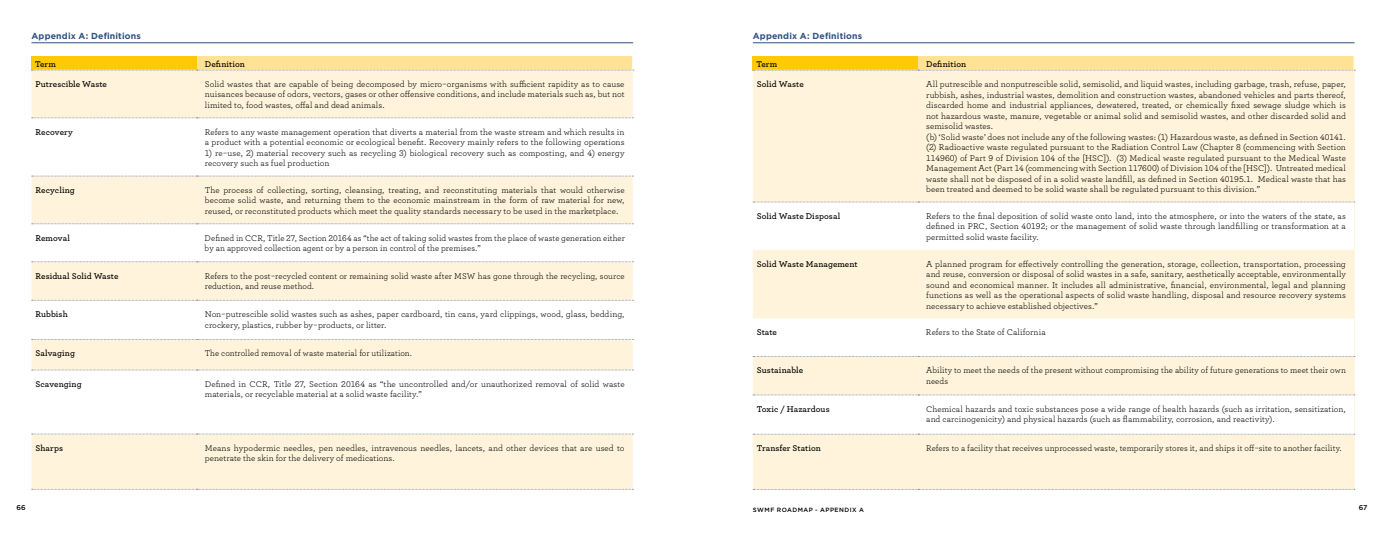
<style>
.page{position:relative;width:1386px;height:536px;background:#fff}
.page>*{position:absolute;margin:0;border:0;box-sizing:border-box;transform-origin:0 0}
.t1{font:8.75px/10.5px "Archer";letter-spacing:.005em;color:#000}
.t2{font:600 8.75px "Archer";letter-spacing:.005em;color:#000}
.t3{font:700 8.75px "Gotham";letter-spacing:.02em;color:#2e5281}
.t4{font:500 7px "Gotham";color:#000}
.t5{font:500 6.12px "Gotham";letter-spacing:.075em;color:#000}
</style>
<div class="page">
<div style="left:753px;top:71px;width:601px;height:418px;background:#fff4db"></div>
<svg style="left:753px;top:318px;width:601px;height:116px"></svg>
<svg style="left:753px;top:434px;width:602px;height:1px"></svg>
<svg style="left:753px;top:489px;width:602px;height:1px"></svg>
<svg style="left:753px;top:356px;width:602px;height:1px"></svg>
<svg style="left:753px;top:394px;width:602px;height:1px"></svg>
<svg style="left:753px;top:202px;width:602px;height:48px"></svg>
<svg style="left:753px;top:56px;width:602px;height:15px;background:#fbda75"></svg>
<div style="left:32px;top:71px;width:601px;height:418px;background:#fff4db"></div>
<svg style="left:32px;top:119px;width:601px;height:57px"></svg>
<svg style="left:32px;top:224px;width:601px;height:209px"></svg>
<svg style="left:32px;top:118px;width:601px;height:1px"></svg>
<svg style="left:32px;top:176px;width:601px;height:1px"></svg>
<svg style="left:32px;top:223px;width:601px;height:1px"></svg>
<svg style="left:32px;top:261px;width:601px;height:1px"></svg>
<svg style="left:32px;top:300px;width:601px;height:1px"></svg>
<svg style="left:32px;top:339px;width:601px;height:1px"></svg>
<svg style="left:32px;top:369px;width:601px;height:1px"></svg>
<svg style="left:32px;top:433px;width:601px;height:1px"></svg>
<svg style="left:32px;top:489px;width:601px;height:1px"></svg>
<svg style="left:32px;top:56px;width:602px;height:15px;background:#fbda76"></svg>
<hr style="left:32px;top:42px;width:601px;height:1px;background:#2e5281">
<hr style="left:753px;top:42px;width:601px;height:1px;background:#2e5281">
<p class="t3" style="left:32px;top:30px;width:111px">Appendix A: Definitions</p>
<p class="t3" style="left:753px;top:30px;width:111px">Appendix A: Definitions</p>
<p class="t2" style="left:35px;top:57px;width:22px">Term</p>
<p class="t2" style="left:205px;top:57px;width:42px">Definition</p>
<p class="t2" style="left:36px;top:77px;width:73px">Putrescible Waste</p>
<p class="t1" style="left:205px;top:78px;width:421px;text-align:justify">Solid wastes that are capable of being decomposed by micro-organisms with sufficient rapidity as to cause nuisances because of odors, vectors, gases or other offensive conditions, and include materials such as, but not limited to, food wastes, offal and dead animals.</p>
<p class="t2" style="left:36px;top:125px;width:39px">Recovery</p>
<p class="t1" style="left:205px;top:126px;width:421px">Refers to any waste management operation that diverts a material from the waste stream and which results in a product with a potential economic or ecological benefit. Recovery mainly refers to the following operations</p>
<p class="t1" style="left:205px;top:147px;width:421px">1) re-use, 2) material recovery such as recycling 3) biological recovery such as composting, and 4) energy recovery such as fuel production</p>
<p class="t2" style="left:36px;top:183px;width:41px">Recycling</p>
<p class="t1" style="left:205px;top:184px;width:421px;text-align:justify">The process of collecting, sorting, cleansing, treating, and reconstituting materials that would otherwise become solid waste, and returning them to the economic mainstream in the form of raw material for new, reused, or reconstituted products which meet the quality standards necessary to be used in the marketplace.</p>
<p class="t2" style="left:35px;top:231px;width:36px">Removal</p>
<p class="t1" style="left:205px;top:232px;width:422px">Defined in CCR, Title 27, Section 20164 as “the act of taking solid wastes from the place of waste generation either by an approved collection agent or by a person in control of the premises.”</p>
<p class="t2" style="left:36px;top:269px;width:85px">Residual Solid Waste</p>
<p class="t1" style="left:205px;top:270px;width:421px">Refers to the post-recycled content or remaining solid waste after MSW has gone through the recycling, source reduction, and reuse method.</p>
<p class="t2" style="left:36px;top:307px;width:34px">Rubbish</p>
<p class="t1" style="left:205px;top:308px;width:421px">Non-putrescible solid wastes such as ashes, paper cardboard, tin cans, yard clippings, wood, glass, bedding, crockery, plastics, rubber by-products, or litter.</p>
<p class="t2" style="left:36px;top:347px;width:41px">Salvaging</p>
<p class="t1" style="left:205px;top:347px;width:209px">The controlled removal of waste material for utilization.</p>
<p class="t2" style="left:36px;top:377px;width:48px">Scavenging</p>
<p class="t1" style="left:205px;top:378px;width:421px">Defined in CCR, Title 27, Section 20164 as “the uncontrolled and/or unauthorized removal of solid waste materials, or recyclable material at a solid waste facility.”</p>
<p class="t2" style="left:36px;top:441px;width:29px">Sharps</p>
<p class="t1" style="left:205px;top:442px;width:421px">Means hypodermic needles, pen needles, intravenous needles, lancets, and other devices that are used to penetrate the skin for the delivery of medications.</p>
<p class="t2" style="left:756px;top:57px;width:22px">Term</p>
<p class="t2" style="left:926px;top:57px;width:42px">Definition</p>
<p class="t2" style="left:757px;top:78px;width:48px">Solid Waste</p>
<p class="t1" style="left:926px;top:78px;width:421px">All putrescible and nonputrescible solid, semisolid, and liquid wastes, including garbage, trash, refuse, paper, rubbish, ashes, industrial wastes, demolition and construction wastes, abandoned vehicles and parts thereof, discarded home and industrial appliances, dewatered, treated, or chemically fixed sewage sludge which is not hazardous waste, manure, vegetable or animal solid and semisolid wastes, and other discarded solid and semisolid wastes.<br>(b) ‘Solid waste’ does not include any of the following wastes: (1) Hazardous waste, as defined in Section 40141. (2) Radioactive waste regulated pursuant to the Radiation Control Law (Chapter 8 (commencing with Section 114960) of Part 9 of Division 104 of the [HSC]). (3) Medical waste regulated pursuant to the Medical Waste Management Act (Part 14 (commencing with Section 117600) of Division 104 of the [HSC]). Untreated medical waste shall not be disposed of in a solid waste landfill, as defined in Section 40195.1. Medical waste that has been treated and deemed to be solid waste shall be regulated pursuant to this division.”</p>
<p class="t2" style="left:757px;top:209px;width:85px">Solid Waste Disposal</p>
<p class="t1" style="left:926px;top:210px;width:421px;text-align:justify">Refers to the final deposition of solid waste onto land, into the atmosphere, or into the waters of the state, as defined in PRC, Section 40192; or the management of solid waste through landfilling or transformation at a permitted solid waste facility.</p>
<p class="t2" style="left:757px;top:257px;width:102px">Solid Waste Management</p>
<p class="t1" style="left:926px;top:258px;width:421px;text-align:justify">A planned program for effectively controlling the generation, storage, collection, transportation, processing and reuse, conversion or disposal of solid wastes in a safe, sanitary, aesthetically acceptable, environmentally sound and economical manner. It includes all administrative, financial, environmental, legal and planning functions as well as the operational aspects of solid waste handling, disposal and resource recovery systems necessary to achieve established objectives.”</p>
<p class="t2" style="left:757px;top:326px;width:22px">State</p>
<p class="t1" style="left:926px;top:326px;width:121px">Refers to the State of California</p>
<p class="t2" style="left:757px;top:364px;width:48px">Sustainable</p>
<p class="t1" style="left:926px;top:364px;width:421px">Ability to meet the needs of the present without compromising the ability of future generations to meet their own needs</p>
<p class="t2" style="left:757px;top:402px;width:74px">Toxic / Hazardous</p>
<p class="t1" style="left:926px;top:403px;width:421px">Chemical hazards and toxic substances pose a wide range of health hazards (such as irritation, sensitization, and carcinogenicity) and physical hazards (such as flammability, corrosion, and reactivity).</p>
<p class="t2" style="left:757px;top:441px;width:65px">Transfer Station</p>
<p class="t1" style="left:926px;top:442px;width:417px">Refers to a facility that receives unprocessed waste, temporarily stores it, and ships it off-site to another facility.</p>
<p class="t4" style="left:16px;top:503px;width:11px">66</p>
<p class="t4" style="left:1359px;top:503px;width:10px">67</p>
<p class="t5" style="left:753px;top:505px;width:112px">SWMF ROADMAP - APPEN DIX A</p>
</div>
